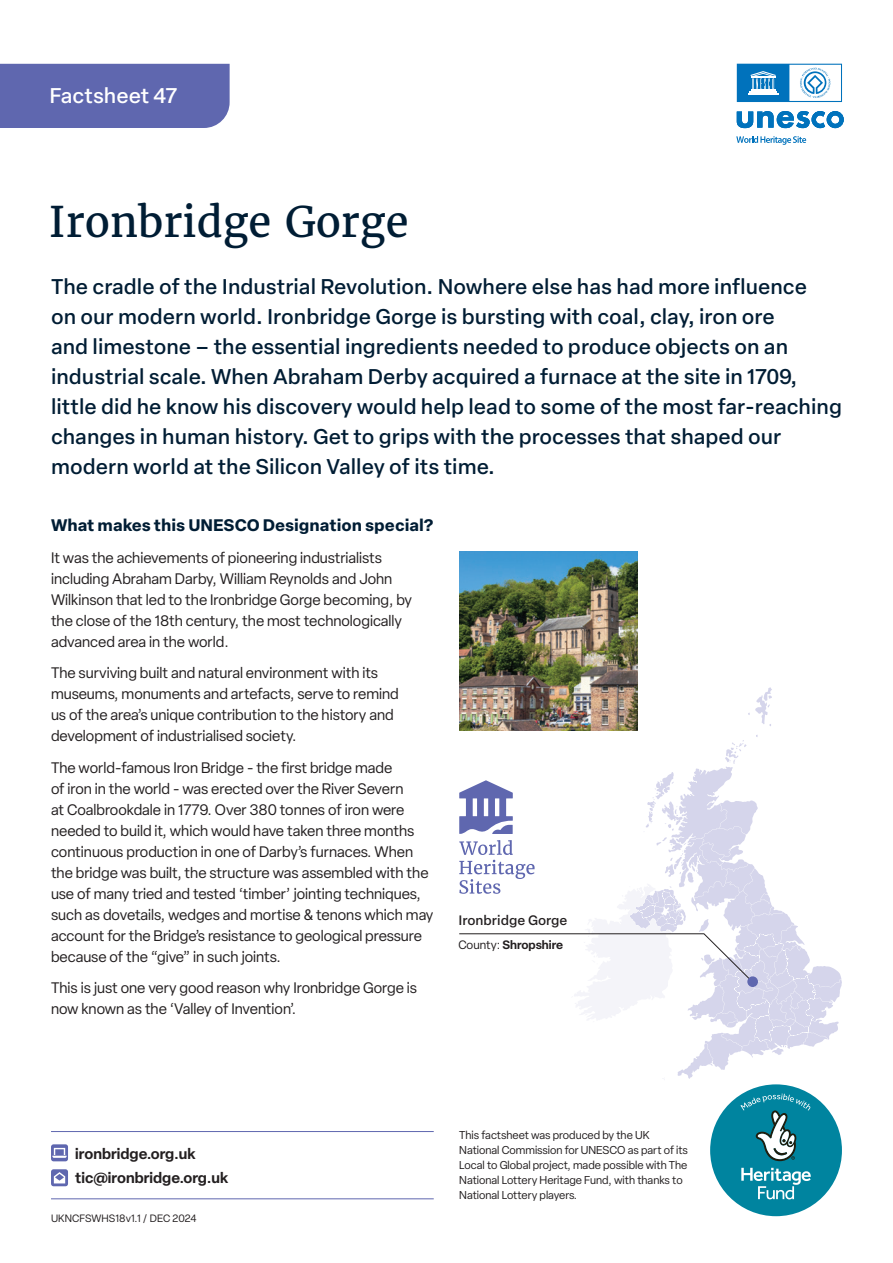
<style>
.page{position:relative;width:893px;height:1263px;background:#fff}
.page>*{position:absolute;margin:0;border:0;box-sizing:border-box;transform-origin:0 0}
.t1{font:42px "Merriweather";color:#001d34}
.t2{font:500 21px/30px "Elza Text";color:#001d34}
.t3{font:500 21px "Elza Text";color:#fff}
.t4{font:700 16.5px "Elza Text";color:#001d34}
.t5{font:15px/21px "Elza";color:#231f20}
.t6{font:600 15px "Elza";color:#231f20}
.t7{font:500 13.5px "Elza Text";color:#231f20}
.t8{font:600 12px "Elza";color:#231f20}
.t9{font:11.25px/15px "Elza";color:#231f20}
.t10{font:10.5px "Elza";letter-spacing:.01em;color:#231f20}
.s1{font-weight:400}
</style>
<div class="page">
<svg style="left:736px;top:136px;width:70px;height:9px"></svg>
<svg style="left:737px;top:111px;width:107px;height:17px"></svg>
<svg style="left:737px;top:64px;width:105px;height:38px"></svg>
<svg style="left:646px;top:740px;width:196px;height:339px"></svg>
<svg style="left:748px;top:687px;width:24px;height:39px"></svg>
<div style="left:0;top:64px;width:230px;height:64px;background:#5f67af"></div>
<hr style="left:51px;top:1198px;width:383px;height:1px;background:#5f67af">
<hr style="left:51px;top:1131px;width:383px;height:1px;background:#5f67af">
<div style="left:51px;top:1144px;width:17px;height:17px;background:#5f67af;border-radius:3px"></div>
<svg style="left:52px;top:1148px;width:15px;height:10px"></svg>
<svg style="left:51px;top:1169px;width:17px;height:17px"></svg>
<svg style="left:54px;top:1172px;width:11px;height:11px"></svg>
<svg style="left:459px;top:780px;width:54px;height:54px"></svg>
<svg style="left:459px;top:840px;width:294px;height:182px"></svg>
<div style="left:747px;top:976px;width:11px;height:11px;background:#5f67af;border-radius:50%"></div>
<div style="left:710px;top:1084px;width:132px;height:132px;background:#00849f;border-radius:50%"></div>
<svg style="left:740px;top:1093px;width:70px;height:68px"></svg>
<svg style="left:741px;top:1168px;width:70px;height:31px"></svg>
<img style="left:459px;top:552px;width:179px;height:178px">
<p class="t3" style="left:50px;top:79px;width:129px">Factsheet 47</p>
<p class="t1" style="left:49px;top:196px;width:361px">Ironbridge Gorge</p>
<p class="t2" style="left:51px;top:271px;width:792px">The cradle of the Industrial Revolution. Nowhere else has had more influence<br>on our modern world. Ironbridge Gorge is bursting with coal, clay, iron ore<br>and limestone – the essential ingredients needed to produce objects on an industrial scale. When Abraham Derby acquired a furnace at the site in 1709, little did he know his discovery would help lead to some of the most far-reaching changes in human history. Get to grips with the processes that shaped our modern world at the Silicon Valley of its time.</p>
<p class="t4" style="left:51px;top:513px;width:384px">What makes this UNESCO Designation special?</p>
<p class="t5" style="left:51px;top:547px;width:363px">It was the achievements of pioneering industrialists including Abraham Darby, William Reynolds and John Wilkinson that led to the Ironbridge Gorge becoming, by the close of the 18th century, the most technologically advanced area in the world.</p>
<p class="t5" style="left:51px;top:662px;width:349px">The surviving built and natural environment with its museums, monuments and artefacts, serve to remind us of the area’s unique contribution to the history and development of industrialised society.</p>
<p class="t5" style="left:51px;top:757px;width:384px">The world-famous Iron Bridge - the first bridge made<br>of iron in the world - was erected over the River Severn<br>at Coalbrookdale in 1779. Over 380 tonnes of iron were needed to build it, which would have taken three months continuous production in one of Darby’s furnaces. When the bridge was built, the structure was assembled with the use of many tried and tested ‘timber’ jointing techniques, such as dovetails, wedges and mortise &amp; tenons which may account for the Bridge’s resistance to geological pressure because of the “give” in such joints.</p>
<p class="t5" style="left:51px;top:977px;width:368px">This is just one very good reason why Ironbridge Gorge is now known as the ‘Valley of Invention’.</p>
<p class="t7" style="left:458px;top:910px;width:111px">Ironbridge Gorge</p>
<p class="t8" style="left:458px;top:936px;width:106px"><span class="s1">County:</span> Shropshire</p>
<p class="t6" style="left:75px;top:1142px;width:122px">ironbridge.org.uk</p>
<p class="t6" style="left:75px;top:1166px;width:154px">tic@ironbridge.org.uk</p>
<p class="t10" style="left:51px;top:1211px;width:147px">UKNCFSWHS18v1.1 / DEC 2024</p>
<p class="t9" style="left:459px;top:1128px;width:230px">This factsheet was produced by the UK National Commission for UNESCO as part of its Local to Global project, made possible with The National Lottery Heritage Fund, with thanks to National Lottery players.</p>
</div>
